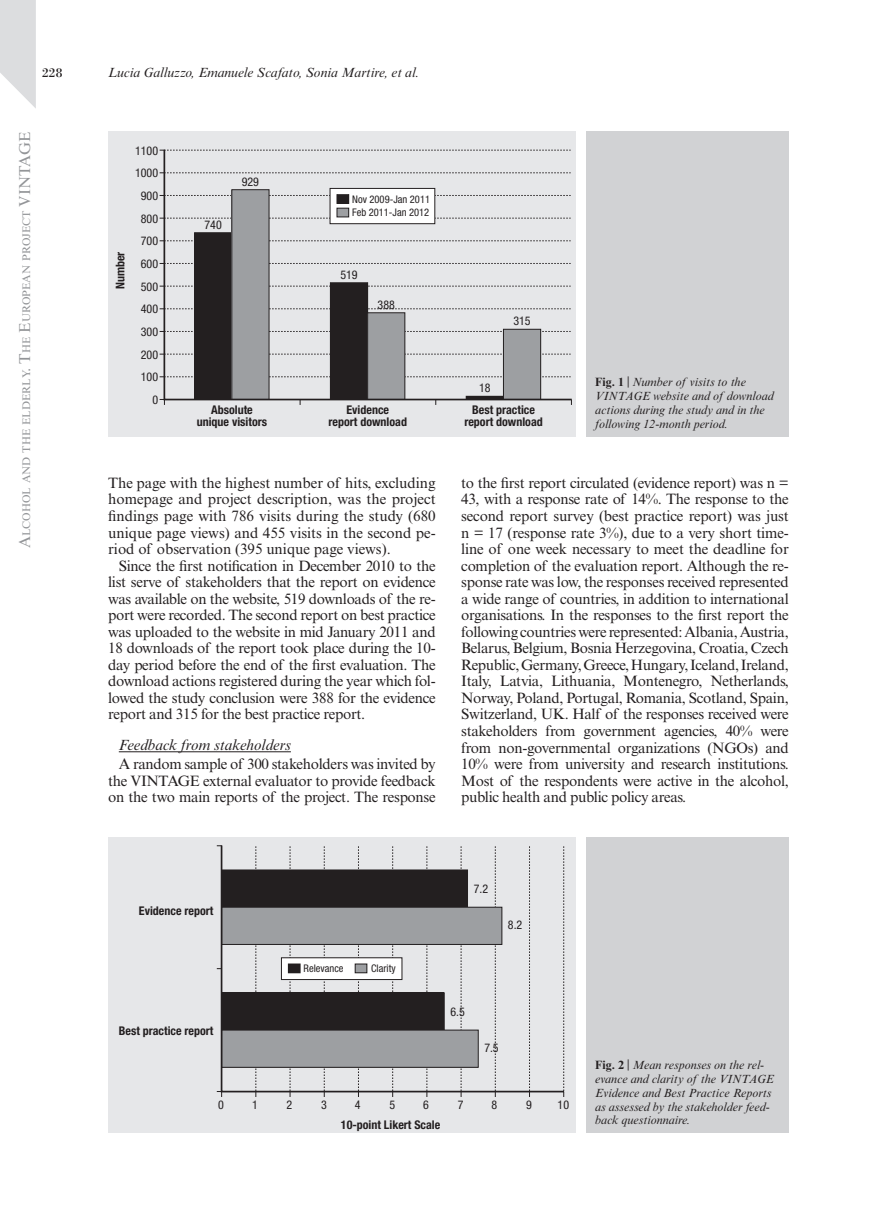
<style>
.page{position:relative;width:873px;height:1212px;background:#fff}
.page>*{position:absolute;margin:0;border:0;box-sizing:border-box;transform-origin:0 0}
.t1{font:15px/16.5px "Times New Roman MT Std";letter-spacing:-.02em;color:#231f20;text-align:justify}
.t2{font:italic 15px "Times New Roman MT Std";color:#231f20}
.t3{font:italic 13.5px "Times New Roman MT Std";color:#231f20}
.t4{font:13.5px "Bodoni Std";color:#231f20}
.t5{font:italic 12px/13.8px "Times New Roman MT Std";color:#231f20}
.t6{font:700 condensed 12px/12px "Helvetica Neue LT Std";color:#231f20;text-align:center}
.t7{font:condensed 12px/22.6px "Helvetica Neue LT Std";color:#231f20;text-align:right}
.t8{font:10.95px "Times New Roman MT Std";color:#939598}
.t9{font:condensed 10.5px/13.5px "Helvetica Neue LT Std";color:#231f20}
.s1{font-size:15.75px}
.s2{font-weight:700;font-style:normal}
.s3{font-style:normal}
</style>
<div class="page">
<hr style="left:119px;top:751px;width:172px;height:1px;background:#231f20">
<div style="left:108px;top:131px;width:468px;height:305px;background:#e6e7e9"></div>
<svg style="left:163px;top:149px;width:408px;height:252px"></svg>
<div style="left:586px;top:131px;width:202px;height:305px;background:#d1d2d4"></div>
<div style="left:108px;top:837px;width:468px;height:295px;background:#e6e7e9"></div>
<svg style="left:220px;top:845px;width:345px;height:248px"></svg>
<svg style="left:529px;top:845px;width:1px;height:251px"></svg>
<svg style="left:461px;top:845px;width:1px;height:251px"></svg>
<svg style="left:426px;top:845px;width:1px;height:251px"></svg>
<svg style="left:392px;top:845px;width:1px;height:251px"></svg>
<svg style="left:324px;top:845px;width:1px;height:251px"></svg>
<svg style="left:290px;top:845px;width:1px;height:251px"></svg>
<svg style="left:255px;top:845px;width:1px;height:251px"></svg>
<div style="left:281px;top:957px;width:121px;height:22px;background:#fff"></div>
<div style="left:281px;top:957px;width:121px;height:22px;border:1px solid #231f20"></div>
<div style="left:288px;top:963px;width:12px;height:9px;background:#231f20"></div>
<div style="left:288px;top:963px;width:12px;height:10px;border:1px solid #231f20"></div>
<div style="left:355px;top:963px;width:12px;height:9px;background:#9d9fa2"></div>
<div style="left:355px;top:963px;width:12px;height:10px;border:1px solid #231f20"></div>
<div style="left:586px;top:837px;width:202px;height:295px;background:#d1d2d4"></div>
<svg style="left:0;top:0;width:36px;height:108px"></svg>
<p class="t4" style="left:42px;top:64px;width:22px">228</p>
<p class="t3" style="left:108px;top:65px;width:313px">Lucia Galluzzo, Emanuele Scafato, Sonia Martire, et al.</p>
<p class="t8" style="left:20px;top:548px;width:417px;rotate:-90deg"><span class="s1">A</span>lcohol and the elderly<span class="s1">. T</span>he <span class="s1">E</span>uropean project <span class="s1">VINTAGE</span></p>
<p class="t6" style="left:114px;top:289px;width:39px;rotate:-90deg">Number</p>
<p class="t7" style="left:135px;top:139px;width:25px">1100<br>1000<br>900<br>800<br>700<br>600<br>500<br>400<br>300<br>200<br>100<br>0</p>
<p class="t7" style="left:204px;top:213px;width:19px">740</p>
<p class="t7" style="left:242px;top:170px;width:19px">929</p>
<p class="t6" style="left:197px;top:403px;width:72px">Absolute unique visitors</p>
<p class="t9" style="left:352px;top:192px;width:79px">Nov 2009-Jan 2011<br>Feb 2011-Jan 2012</p>
<p class="t7" style="left:340px;top:263px;width:19px">519</p>
<p class="t7" style="left:377px;top:293px;width:19px">388</p>
<p class="t6" style="left:328px;top:403px;width:80px">Evidence<br>report download</p>
<p class="t1" style="left:108px;top:474px;width:329px">The page with the highest number of hits, excluding homepage and project description, was the project findings page with 786 visits during the study (680 unique page views) and 455 visits in the second pe&shy;riod of observation (395 unique page views).</p>
<p class="t1" style="left:108px;top:557px;width:329px;text-indent:11px">Since the first notification in December 2010 to the list serve of stakeholders that the report on evidence was available on the website, 519 downloads of the re&shy;port were recorded. The second report on best practice was uploaded to the website in mid January 2011 and 18 downloads of the report took place during the 10- day period before the end of the first evaluation. The download actions registered during the year which fol&shy;lowed the study conclusion were 388 for the evidence report and 315 for the best practice report.</p>
<p class="t2" style="left:119px;top:736px;width:174px">Feedback from stakeholders</p>
<p class="t1" style="left:108px;top:755px;width:329px;text-indent:11px">A random sample of 300 stakeholders was invited by the VINTAGE external evaluator to provide feedback on the two main reports of the project. The response</p>
<p class="t7" style="left:513px;top:310px;width:19px">315</p>
<p class="t7" style="left:479px;top:376px;width:13px">18</p>
<p class="t6" style="left:464px;top:403px;width:80px">Best practice report download</p>
<p class="t5" style="left:595px;top:375px;width:180px"><span class="s2">Fig. 1</span> <span class="s3">|</span> Number of visits to the<br>VINTAGE website and of download actions during the study and in the following 12-month period.</p>
<p class="t1" style="left:461px;top:474px;width:329px">to the first report circulated (evidence report) was n = 43, with a response rate of 14%. The response to the second report survey (best practice report) was just n = 17 (response rate 3%), due to a very short time&shy;line of one week necessary to meet the deadline for completion of the evaluation report. Although the re&shy;sponse rate was low, the responses received represented a wide range of countries, in addition to international organisations. In the responses to the first report the following countries were represented: Albania, Austria, Belarus, Belgium, Bosnia Herzegovina, Croatia, Czech Republic, Germany, Greece, Hungary, Iceland, Ireland, Italy, Latvia, Lithuania, Montenegro, Netherlands, Norway, Poland, Portugal, Romania, Scotland, Spain, Switzerland, UK. Half of the responses received were stakeholders from government agencies, 40% were from non-governmental organizations (NGOs) and 10% were from university and research institutions.<br>Most of the respondents were active in the alcohol, public health and public policy areas.</p>
<p class="t6" style="left:139px;top:904px;width:76px">Evidence report</p>
<p class="t6" style="left:119px;top:1024px;width:96px">Best practice report</p>
<p class="t9" style="left:304px;top:961px;width:41px">Relevance</p>
<p class="t9" style="left:371px;top:961px;width:26px">Clarity</p>
<p class="t7" style="left:474px;top:876px;width:16px">7.2</p>
<p class="t7" style="left:508px;top:913px;width:16px">8.2</p>
<p class="t7" style="left:450px;top:999px;width:16px">6.5</p>
<p class="t7" style="left:484px;top:1036px;width:16px">7.5</p>
<p class="t7" style="left:218px;top:1093px;width:7px">0</p>
<p class="t7" style="left:252px;top:1093px;width:7px">1</p>
<p class="t7" style="left:287px;top:1093px;width:7px">2</p>
<p class="t7" style="left:321px;top:1093px;width:7px">3</p>
<p class="t7" style="left:355px;top:1093px;width:7px">4</p>
<p class="t7" style="left:389px;top:1093px;width:7px">5</p>
<p class="t7" style="left:423px;top:1093px;width:7px">6</p>
<p class="t7" style="left:458px;top:1093px;width:7px">7</p>
<p class="t7" style="left:491px;top:1093px;width:7px">8</p>
<p class="t7" style="left:526px;top:1093px;width:7px">9</p>
<p class="t7" style="left:557px;top:1093px;width:13px">10</p>
<p class="t6" style="left:341px;top:1118px;width:101px">10-point Likert Scale</p>
<p class="t5" style="left:595px;top:1057px;width:180px"><span class="s2">Fig. 2</span> <span class="s3">|</span> Mean responses on the rel&shy;evance and clarity of the VINTAGE<br>Evidence and Best Practice Reports as assessed by the stakeholder feed&shy;back questionnaire.</p>
</div>
